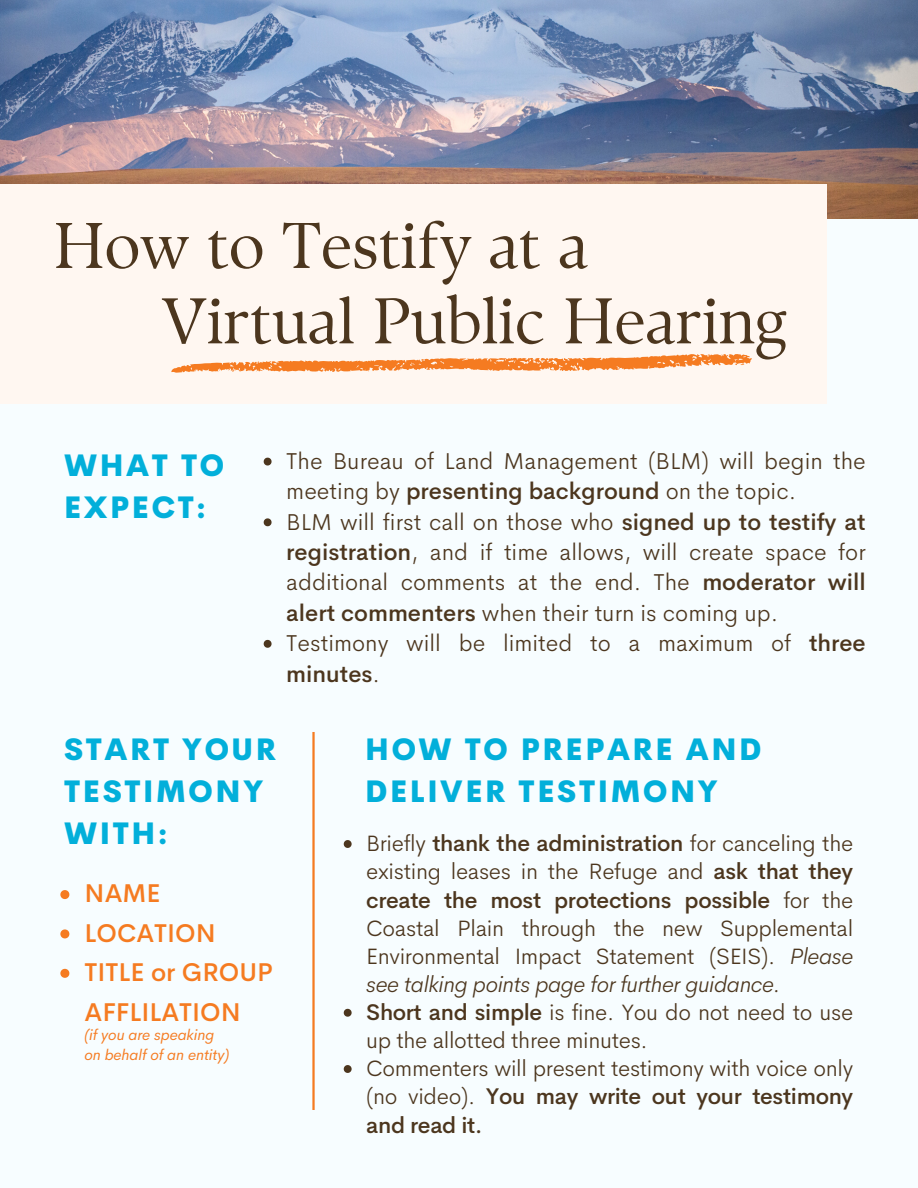
<style>
.page{position:relative;width:918px;height:1188px;background:#f7fdff}
.page>*{position:absolute;margin:0;border:0;box-sizing:border-box;transform-origin:0 0}
.t1{font:64.5px "TY Serif D";color:#4c361e}
.t2{font:800 30px/41.7px "Cerebri Sans";letter-spacing:.085em;color:#02afda}
.t3{font:500 25.5px/39.3px "Cerebri Sans";color:#f57b21}
.t4{font:300 23.25px/30.3px "Cerebri Sans";color:#4c361e}
.t5{font:300 22.5px/28.2px "Cerebri Sans";letter-spacing:-.015em;color:#4c361e;text-align:justify}
.t6{font:italic 15px "Cerebri Sans";color:#f57b21}
.s1{font-weight:500}
.s2{font-style:italic}
</style>
<div class="page">
<img style="left:0;top:0;width:918px;height:218px">
<div style="left:0;top:184px;width:826px;height:220px;background:#fff7f1"></div>
<svg style="left:171px;top:354px;width:581px;height:19px"></svg>
<hr style="left:312px;top:732px;width:3px;height:378px;background:#f57b21">
<svg style="left:264px;top:458px;width:8px;height:8px"></svg>
<svg style="left:264px;top:518px;width:8px;height:8px"></svg>
<svg style="left:264px;top:640px;width:8px;height:8px"></svg>
<svg style="left:344px;top:840px;width:8px;height:8px"></svg>
<svg style="left:344px;top:1009px;width:8px;height:8px"></svg>
<svg style="left:344px;top:1065px;width:8px;height:8px"></svg>
<svg style="left:60px;top:890px;width:9px;height:9px"></svg>
<svg style="left:60px;top:929px;width:9px;height:9px"></svg>
<svg style="left:60px;top:969px;width:9px;height:9px"></svg>
<p class="t1" style="left:54px;top:207px;width:536px">How to Testify at a</p>
<p class="t1" style="left:161px;top:282px;width:629px">Virtual Public Hearing</p>
<p class="t2" style="left:64px;top:445px;width:161px">WHAT TO<br>EXPECT:</p>
<p class="t4" style="left:286px;top:446px;width:581px">The Bureau of Land Management (BLM) will begin the meeting by <span class="s1">presenting background</span> on the topic.</p>
<p class="t4" style="left:286px;top:506px;width:581px;text-align:justify">BLM will first call on those who <span class="s1">signed up to testify at registration</span>, and if time allows, will create space for additional comments at the end. The <span class="s1">moderator will alert commenters</span> when their turn is coming up.</p>
<p class="t4" style="left:286px;top:628px;width:581px">Testimony will be limited to a maximum of <span class="s1">three minutes</span>.</p>
<p class="t2" style="left:64px;top:729px;width:213px">START YOUR<br>TESTIMONY<br>WITH:</p>
<p class="t3" style="left:85px;top:874px;width:77px">NAME</p>
<p class="t3" style="left:85px;top:913px;width:133px">LOCATION</p>
<p class="t3" style="left:85px;top:953px;width:190px">TITLE or GROUP<br>AFFLILATION</p>
<p class="t6" style="left:84px;top:1025px;width:131px">(if you are speaking</p>
<p class="t6" style="left:84px;top:1045px;width:146px">on behalf of an entity)</p>
<p class="t2" style="left:365px;top:729px;width:398px">HOW TO PREPARE AND<br>DELIVER TESTIMONY</p>
<p class="t5" style="left:366px;top:829px;width:489px">Briefly <span class="s1">thank the administration</span> for canceling the existing leases in the Refuge and <span class="s1">ask that they create the most protections possible</span> for the Coastal Plain through the new Supplemental Environmental Impact Statement (SEIS). <span class="s2">Please see talking points page for further guidance.</span></p>
<p class="t5" style="left:366px;top:998px;width:488px"><span class="s1">Short and simple</span> is fine. You do not need to use up the allotted three minutes.</p>
<p class="t5" style="left:366px;top:1054px;width:489px">Commenters will present testimony with voice only (no video). <span class="s1">You may write out your testimony and read it.</span></p>
</div>
